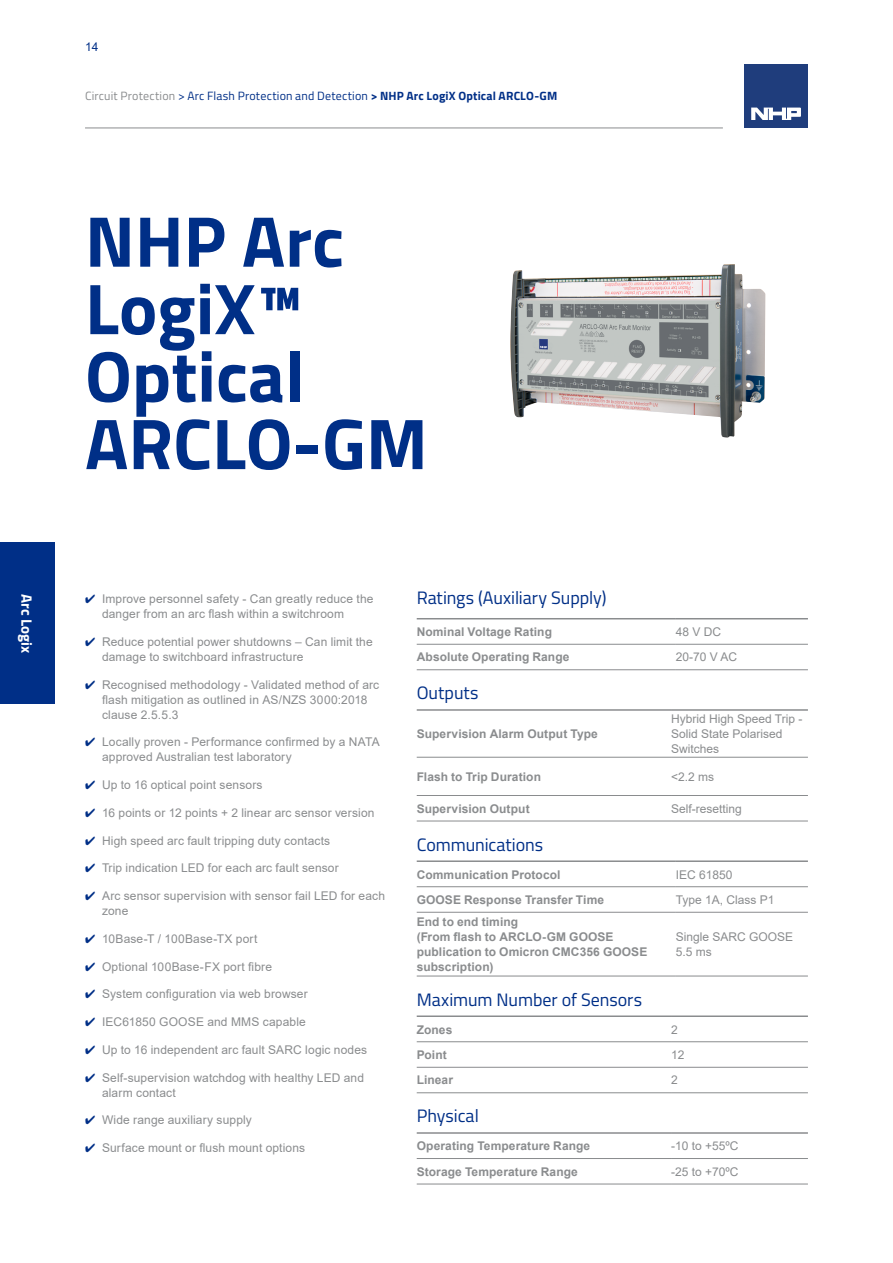
<style>
.page{position:relative;width:893px;height:1263px;background:#fff}
.page>*{position:absolute;margin:0;border:0;box-sizing:border-box;transform-origin:0 0}
.t1{font:700 72px/67.5px "Titillium";color:#002f87}
.t2{font:18px "Titillium";letter-spacing:-.005em;color:#002f87}
.t3{font:700 15px "Titillium";letter-spacing:.005em;color:#fff}
.t4{font:12px/15px "Arial";letter-spacing:.01em;color:#8a8c8e}
.t5{font:700 12px/15px "Arial";letter-spacing:.005em;color:#8a8c8e}
.t6{font:12px "Titillium";letter-spacing:.02em;color:#002f87}
.t7{font:12px "Arial";color:#002f87}
.s1{color:#8a8c8e}
.s2{font-weight:700}
.s3{color:#002f87}
</style>
<div class="page">
<hr style="left:85px;top:128px;width:638px;height:1px;background:#8a8c8e">
<div style="left:744px;top:64px;width:64px;height:64px;background:#1f3d7c"></div>
<svg style="left:751px;top:108px;width:50px;height:12px"></svg>
<img style="left:510px;top:264px;width:255px;height:173px">
<hr style="left:417px;top:644px;width:259px;height:1px;background:#8a8c8e">
<hr style="left:417px;top:669px;width:259px;height:1px;background:#8a8c8e">
<hr style="left:676px;top:669px;width:132px;height:1px;background:#8a8c8e">
<hr style="left:417px;top:618px;width:259px;height:1px;background:#8a8c8e">
<hr style="left:676px;top:618px;width:132px;height:1px;background:#8a8c8e">
<hr style="left:676px;top:644px;width:132px;height:1px;background:#8a8c8e">
<hr style="left:417px;top:757px;width:254px;height:1px;background:#8a8c8e">
<hr style="left:417px;top:821px;width:254px;height:1px;background:#8a8c8e">
<hr style="left:671px;top:821px;width:137px;height:1px;background:#8a8c8e">
<hr style="left:417px;top:709px;width:254px;height:2px;background:#8a8c8e">
<hr style="left:671px;top:709px;width:137px;height:2px;background:#8a8c8e">
<hr style="left:671px;top:757px;width:137px;height:1px;background:#8a8c8e">
<hr style="left:417px;top:795px;width:254px;height:1px;background:#8a8c8e">
<hr style="left:671px;top:795px;width:137px;height:1px;background:#8a8c8e">
<hr style="left:417px;top:912px;width:259px;height:1px;background:#8a8c8e">
<hr style="left:417px;top:860px;width:259px;height:2px;background:#8a8c8e">
<hr style="left:676px;top:860px;width:132px;height:2px;background:#8a8c8e">
<hr style="left:676px;top:912px;width:132px;height:1px;background:#8a8c8e">
<hr style="left:417px;top:886px;width:259px;height:1px;background:#8a8c8e">
<hr style="left:417px;top:976px;width:259px;height:1px;background:#8a8c8e">
<hr style="left:676px;top:976px;width:132px;height:1px;background:#8a8c8e">
<hr style="left:676px;top:886px;width:132px;height:1px;background:#8a8c8e">
<hr style="left:417px;top:1041px;width:254px;height:1px;background:#8a8c8e">
<hr style="left:417px;top:1067px;width:254px;height:1px;background:#8a8c8e">
<hr style="left:671px;top:1041px;width:137px;height:1px;background:#8a8c8e">
<hr style="left:671px;top:1067px;width:137px;height:1px;background:#8a8c8e">
<hr style="left:417px;top:1092px;width:254px;height:1px;background:#8a8c8e">
<hr style="left:671px;top:1092px;width:137px;height:1px;background:#8a8c8e">
<hr style="left:417px;top:1015px;width:254px;height:2px;background:#8a8c8e">
<hr style="left:671px;top:1015px;width:137px;height:2px;background:#8a8c8e">
<hr style="left:417px;top:1158px;width:254px;height:1px;background:#8a8c8e">
<hr style="left:417px;top:1184px;width:254px;height:1px;background:#8a8c8e">
<hr style="left:671px;top:1184px;width:137px;height:1px;background:#8a8c8e">
<hr style="left:417px;top:1132px;width:254px;height:2px;background:#8a8c8e">
<hr style="left:671px;top:1132px;width:137px;height:2px;background:#8a8c8e">
<hr style="left:671px;top:1158px;width:137px;height:1px;background:#8a8c8e">
<div style="left:0;top:543px;width:54px;height:161px;background:#002f87"></div>
<p class="t3" style="left:38px;top:594px;width:61px;rotate:90deg">Arc Logix</p>
<p class="t7" style="left:85px;top:39px;width:15px">14</p>
<p class="t6" style="left:85px;top:87px;width:474px"><span class="s1">Circuit Protection</span> &gt; Arc Flash Protection and Detection <span class="s2">&gt; NHP Arc LogiX Optical ARCLO-GM</span></p>
<h1 class="t1" style="left:85px;top:204px;width:344px">NHP Arc<br>LogiX™<br>Optical<br>ARCLO-GM</h1>
<p class="t4" style="left:102px;top:591px;width:273px;text-indent:-17px"><span class="s3">✔</span> Improve personnel safety - Can greatly reduce the danger from an arc flash within a switchroom</p>
<p class="t4" style="left:102px;top:634px;width:272px;text-indent:-17px"><span class="s3">✔</span> Reduce potential power shutdowns – Can limit the damage to switchboard infrastructure</p>
<p class="t4" style="left:102px;top:677px;width:279px;text-indent:-17px"><span class="s3">✔</span> Recognised methodology - Validated method of arc flash mitigation as outlined in AS/NZS 3000:2018 clause 2.5.5.3</p>
<p class="t4" style="left:102px;top:734px;width:279px;text-indent:-17px"><span class="s3">✔</span> Locally proven - Performance confirmed by a NATA approved Australian test laboratory</p>
<p class="t4" style="left:85px;top:777px;width:179px"><span class="s3">✔</span> Up to 16 optical point sensors</p>
<p class="t4" style="left:85px;top:805px;width:291px"><span class="s3">✔</span> 16 points or 12 points + 2 linear arc sensor version</p>
<p class="t4" style="left:85px;top:833px;width:247px"><span class="s3">✔</span> High speed arc fault tripping duty contacts</p>
<p class="t4" style="left:85px;top:860px;width:255px"><span class="s3">✔</span> Trip indication LED for each arc fault sensor</p>
<p class="t4" style="left:102px;top:888px;width:284px;text-indent:-17px"><span class="s3">✔</span> Arc sensor supervision with sensor fail LED for each zone</p>
<p class="t4" style="left:85px;top:931px;width:174px"><span class="s3">✔</span> 10Base-T / 100Base-TX port</p>
<p class="t4" style="left:85px;top:959px;width:189px"><span class="s3">✔</span> Optional 100Base-FX port fibre</p>
<p class="t4" style="left:85px;top:986px;width:224px"><span class="s3">✔</span> System configuration via web browser</p>
<p class="t4" style="left:85px;top:1014px;width:222px"><span class="s3">✔</span> IEC61850 GOOSE and MMS capable</p>
<p class="t4" style="left:85px;top:1042px;width:284px"><span class="s3">✔</span> Up to 16 independent arc fault SARC logic nodes</p>
<p class="t4" style="left:102px;top:1070px;width:263px;text-indent:-17px"><span class="s3">✔</span> Self-supervision watchdog with healthy LED and alarm contact</p>
<p class="t4" style="left:85px;top:1112px;width:168px"><span class="s3">✔</span> Wide range auxiliary supply</p>
<p class="t4" style="left:85px;top:1140px;width:222px"><span class="s3">✔</span> Surface mount or flush mount options</p>
<h2 class="t2" style="left:417px;top:584px;width:191px">Ratings (Auxiliary Supply)</h2>
<p class="t5" style="left:417px;top:624px;width:137px">Nominal Voltage Rating</p>
<p class="t4" style="left:676px;top:624px;width:47px">48 V DC</p>
<p class="t5" style="left:417px;top:650px;width:154px">Absolute Operating Range</p>
<p class="t4" style="left:676px;top:650px;width:63px">20-70 V AC</p>
<h2 class="t2" style="left:417px;top:680px;width:63px">Outputs</h2>
<p class="t5" style="left:417px;top:726px;width:183px">Supervision Alarm Output Type</p>
<p class="t4" style="left:671px;top:711px;width:133px">Hybrid High Speed Trip -<br>Solid State Polarised<br>Switches</p>
<p class="t5" style="left:417px;top:769px;width:126px">Flash to Trip Duration</p>
<p class="t4" style="left:671px;top:769px;width:45px">&lt;2.2 ms</p>
<p class="t5" style="left:417px;top:801px;width:114px">Supervision Output</p>
<p class="t4" style="left:671px;top:801px;width:72px">Self-resetting</p>
<h2 class="t2" style="left:417px;top:831px;width:128px">Communications</h2>
<p class="t5" style="left:417px;top:867px;width:145px">Communication Protocol</p>
<p class="t4" style="left:676px;top:867px;width:58px">IEC 61850</p>
<p class="t5" style="left:417px;top:892px;width:189px">GOOSE Response Transfer Time</p>
<p class="t4" style="left:676px;top:892px;width:100px">Type 1A, Class P1</p>
<p class="t5" style="left:417px;top:914px;width:232px">End to end timing<br>(From flash to ARCLO-GM GOOSE publication to Omicron CMC356 GOOSE subscription)</p>
<p class="t4" style="left:676px;top:929px;width:119px">Single SARC GOOSE<br>5.5 ms</p>
<h2 class="t2" style="left:417px;top:986px;width:227px">Maximum Number of Sensors</h2>
<p class="t5" style="left:417px;top:1022px;width:37px">Zones</p>
<p class="t4" style="left:671px;top:1022px;width:8px">2</p>
<p class="t5" style="left:417px;top:1047px;width:32px">Point</p>
<p class="t4" style="left:671px;top:1047px;width:15px">12</p>
<p class="t5" style="left:417px;top:1073px;width:38px">Linear</p>
<p class="t4" style="left:671px;top:1072px;width:8px">2</p>
<h2 class="t2" style="left:417px;top:1103px;width:64px">Physical</h2>
<p class="t5" style="left:417px;top:1139px;width:175px">Operating Temperature Range</p>
<p class="t4" style="left:671px;top:1138px;width:69px">-10 to +55ºC</p>
<p class="t5" style="left:417px;top:1164px;width:163px">Storage Temperature Range</p>
<p class="t4" style="left:671px;top:1164px;width:69px">-25 to +70ºC</p>
</div>
